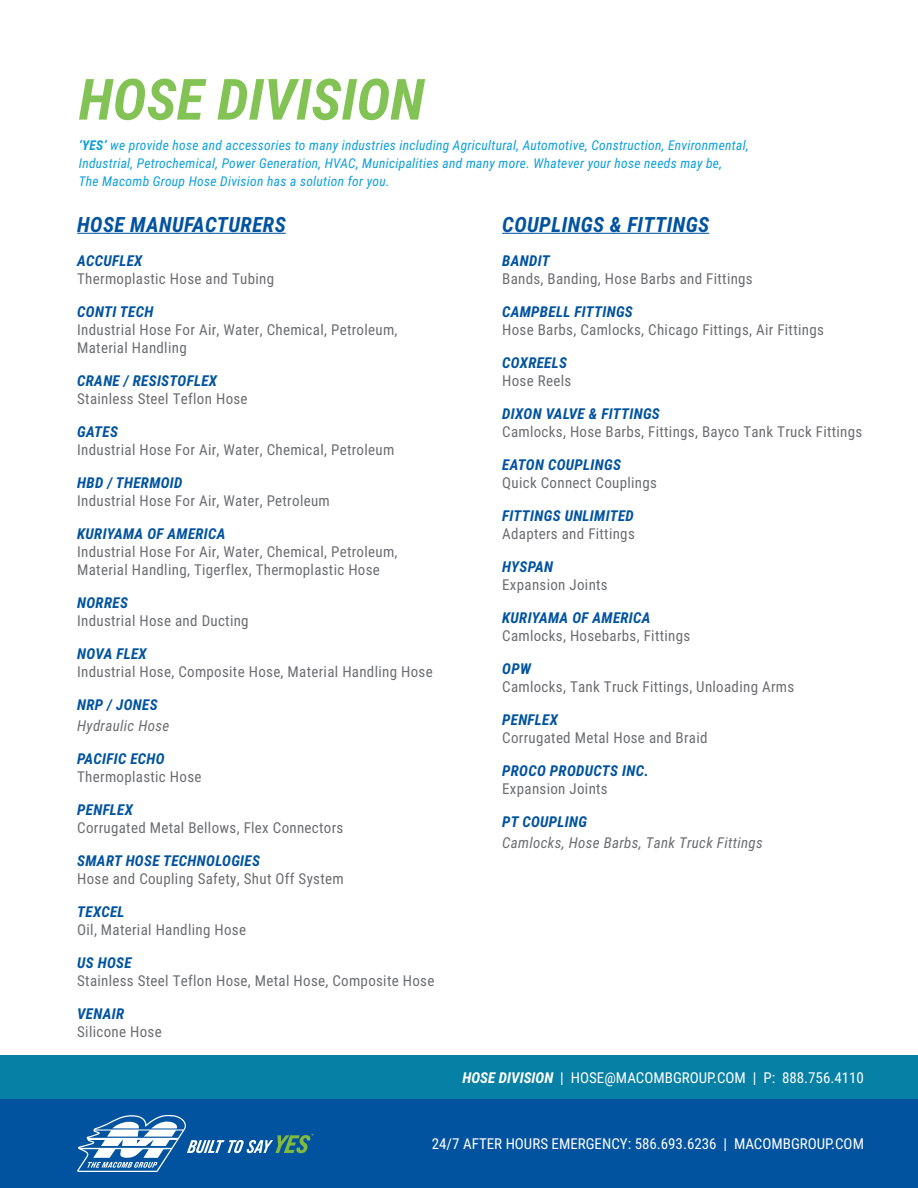
<style>
.page{position:relative;width:918px;height:1188px;background:#fff}
.page>*{position:absolute;margin:0;border:0;box-sizing:border-box;transform-origin:0 0}
.t1{font:italic 700 57px "Roboto Condensed";color:#75bd43}
.t2{font:italic 700 21px "Roboto Condensed";letter-spacing:.02em;color:#0153a0}
.t3{font:15px/18px "Roboto Condensed";letter-spacing:.02em;color:#6c6d70}
.t4{font:italic 700 15px "Roboto Condensed";letter-spacing:.02em;color:#0153a0}
.t5{font:15px "Roboto Condensed";color:#fff}
.t6{font:italic 15px "Roboto Condensed";letter-spacing:.02em;color:#6c6d70}
.t7{font:italic 13.5px/18px "Roboto Condensed";letter-spacing:.02em;color:#0c9fdc}
.s1{font-weight:700}
.s2{font-weight:700;font-style:italic}
</style>
<div class="page">
<hr style="left:502px;top:233px;width:207px;height:1px;background:#0153a0">
<hr style="left:77px;top:233px;width:209px;height:1px;background:#0153a0">
<div style="left:0;top:1099px;width:918px;height:89px;background:#0153a0"></div>
<div style="left:0;top:1056px;width:918px;height:43px;background:#0780a5"></div>
<svg style="left:77px;top:1115px;width:236px;height:57px"></svg>
<h1 class="t1" style="left:79px;top:59px;width:347px">HOSE DIVISION</h1>
<p class="t7" style="left:79px;top:136px;width:671px"><span class="s1">‘YES’</span> we provide hose and accessories to many industries including Agricultural, Automotive, Construction, Environmental,<br>Industrial, Petrochemical, Power Generation, HVAC, Municipalities and many more. Whatever your hose needs may be,<br>The Macomb Group Hose Division has a solution for you.</p>
<h2 class="t2" style="left:77px;top:210px;width:210px">HOSE MANUFACTURERS</h2>
<p class="t4" style="left:77px;top:250px;width:67px">ACCUFLEX</p>
<p class="t3" style="left:77px;top:269px;width:198px">Thermoplastic Hose and Tubing</p>
<p class="t4" style="left:77px;top:301px;width:78px">CONTI TECH</p>
<p class="t3" style="left:77px;top:320px;width:322px">Industrial Hose For Air, Water, Chemical, Petroleum,<br>Material Handling</p>
<p class="t4" style="left:77px;top:370px;width:141px">CRANE / RESISTOFLEX</p>
<p class="t3" style="left:77px;top:389px;width:172px">Stainless Steel Teflon Hose</p>
<p class="t4" style="left:77px;top:421px;width:42px">GATES</p>
<p class="t3" style="left:77px;top:440px;width:319px">Industrial Hose For Air, Water, Chemical, Petroleum</p>
<p class="t4" style="left:77px;top:472px;width:107px">HBD / THERMOID</p>
<p class="t3" style="left:77px;top:491px;width:254px">Industrial Hose For Air, Water, Petroleum</p>
<p class="t4" style="left:77px;top:523px;width:150px">KURIYAMA OF AMERICA</p>
<p class="t3" style="left:77px;top:542px;width:322px">Industrial Hose For Air, Water, Chemical, Petroleum,<br>Material Handling, Tigerflex, Thermoplastic Hose</p>
<p class="t4" style="left:77px;top:592px;width:52px">NORRES</p>
<p class="t3" style="left:77px;top:611px;width:173px">Industrial Hose and Ducting</p>
<p class="t4" style="left:77px;top:643px;width:71px">NOVA FLEX</p>
<p class="t3" style="left:77px;top:662px;width:357px">Industrial Hose, Composite Hose, Material Handling Hose</p>
<p class="t4" style="left:77px;top:694px;width:82px">NRP / JONES</p>
<p class="t6" style="left:77px;top:715px;width:94px">Hydraulic Hose</p>
<p class="t4" style="left:77px;top:748px;width:89px">PACIFIC ECHO</p>
<p class="t3" style="left:77px;top:767px;width:126px">Thermoplastic Hose</p>
<p class="t4" style="left:77px;top:799px;width:57px">PENFLEX</p>
<p class="t3" style="left:77px;top:818px;width:268px">Corrugated Metal Bellows, Flex Connectors</p>
<p class="t4" style="left:77px;top:850px;width:184px">SMART HOSE TECHNOLOGIES</p>
<p class="t3" style="left:77px;top:869px;width:268px">Hose and Coupling Safety, Shut Off System</p>
<p class="t4" style="left:77px;top:901px;width:49px">TEXCEL</p>
<p class="t3" style="left:77px;top:920px;width:170px">Oil, Material Handling Hose</p>
<p class="t4" style="left:77px;top:952px;width:56px">US HOSE</p>
<p class="t3" style="left:77px;top:971px;width:359px">Stainless Steel Teflon Hose, Metal Hose, Composite Hose</p>
<p class="t4" style="left:77px;top:1003px;width:49px">VENAIR</p>
<p class="t3" style="left:77px;top:1022px;width:86px">Silicone Hose</p>
<h2 class="t2" style="left:502px;top:210px;width:209px">COUPLINGS &amp; FITTINGS</h2>
<p class="t4" style="left:502px;top:250px;width:49px">BANDIT</p>
<p class="t3" style="left:502px;top:269px;width:252px">Bands, Banding, Hose Barbs and Fittings</p>
<p class="t4" style="left:502px;top:301px;width:132px">CAMPBELL FITTINGS</p>
<p class="t3" style="left:502px;top:320px;width:323px">Hose Barbs, Camlocks, Chicago Fittings, Air Fittings</p>
<p class="t4" style="left:502px;top:352px;width:66px">COXREELS</p>
<p class="t3" style="left:502px;top:371px;width:71px">Hose Reels</p>
<p class="t4" style="left:502px;top:403px;width:159px">DIXON VALVE &amp; FITTINGS</p>
<p class="t3" style="left:502px;top:422px;width:362px">Camlocks, Hose Barbs, Fittings, Bayco Tank Truck Fittings</p>
<p class="t4" style="left:502px;top:454px;width:120px">EATON COUPLINGS</p>
<p class="t3" style="left:502px;top:473px;width:156px">Quick Connect Couplings</p>
<p class="t4" style="left:502px;top:505px;width:133px">FITTINGS UNLIMITED</p>
<p class="t3" style="left:502px;top:524px;width:134px">Adapters and Fittings</p>
<p class="t4" style="left:502px;top:556px;width:52px">HYSPAN</p>
<p class="t3" style="left:502px;top:575px;width:107px">Expansion Joints</p>
<p class="t4" style="left:502px;top:607px;width:150px">KURIYAMA OF AMERICA</p>
<p class="t3" style="left:502px;top:626px;width:190px">Camlocks, Hosebarbs, Fittings</p>
<p class="t4" style="left:502px;top:658px;width:30px">OPW</p>
<p class="t3" style="left:502px;top:677px;width:294px">Camlocks, Tank Truck Fittings, Unloading Arms</p>
<p class="t4" style="left:502px;top:709px;width:57px">PENFLEX</p>
<p class="t3" style="left:502px;top:728px;width:207px">Corrugated Metal Hose and Braid</p>
<p class="t4" style="left:502px;top:760px;width:148px">PROCO PRODUCTS INC.</p>
<p class="t3" style="left:502px;top:779px;width:107px">Expansion Joints</p>
<p class="t4" style="left:502px;top:811px;width:86px">PT COUPLING</p>
<p class="t6" style="left:502px;top:832px;width:262px">Camlocks, Hose Barbs, Tank Truck Fittings</p>
<p class="t5" style="left:462px;top:1067px;width:403px"><span class="s2">HOSE DIVISION</span> | HOSE@MACOMBGROUP.COM | P: 888.756.4110</p>
<p class="t5" style="left:432px;top:1133px;width:434px">24/7 AFTER HOURS EMERGENCY: 586.693.6236 | MACOMBGROUP.COM</p>
</div>
